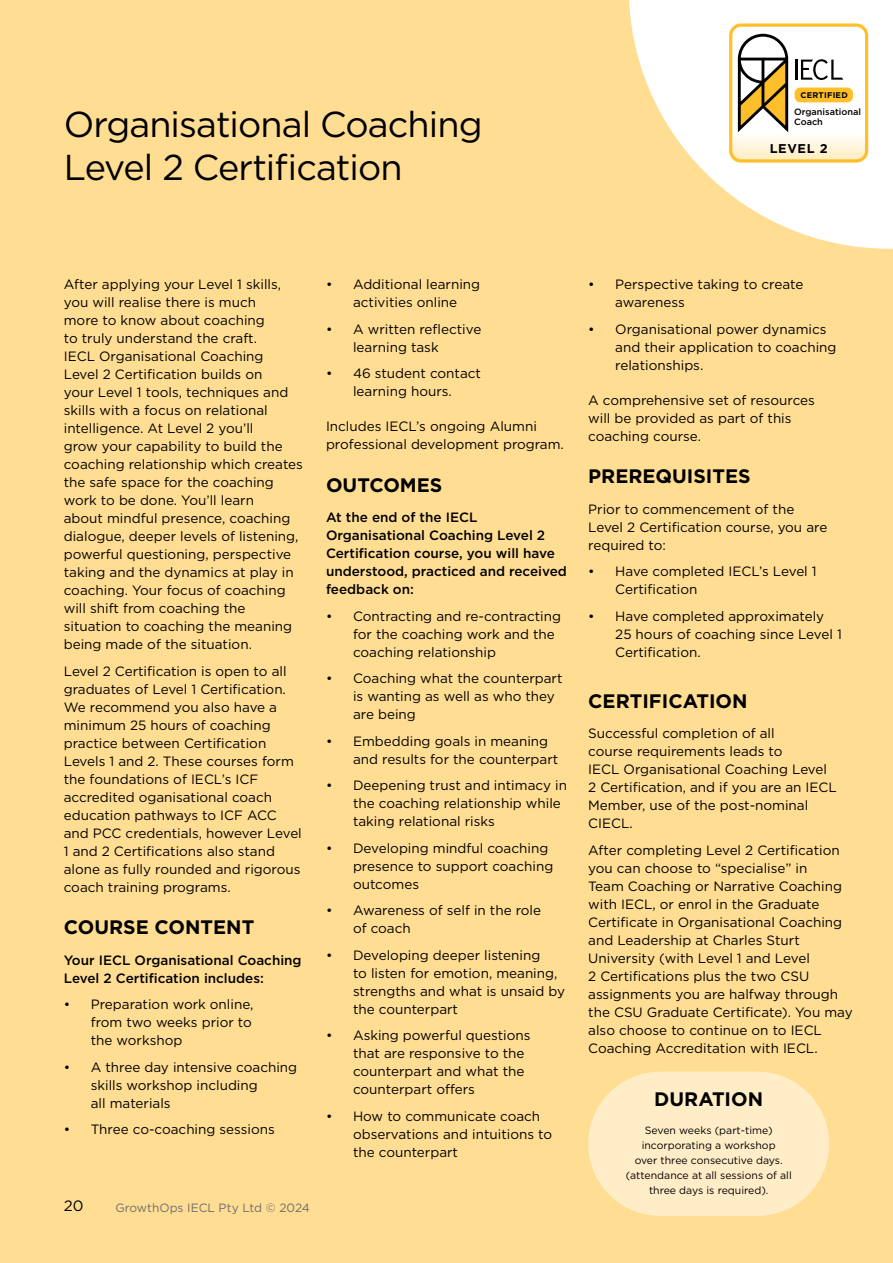
<style>
.page{position:relative;width:893px;height:1263px;background:#ffdd93}
.page>*{position:absolute;margin:0;border:0;box-sizing:border-box;transform-origin:0 0}
.t1{font:36px/43.2px "Gotham";letter-spacing:-.025em;color:#000}
.t2{font:700 19.5px "Gotham";color:#000}
.t3{font:15px "Gotham";color:#000}
.t4{font:13.5px/18px "Gotham";color:#000}
.t5{font:500 13.5px/18px "Gotham";color:#000}
.t6{font:700 12.75px "Gotham";letter-spacing:.05em;color:#000}
.t7{font:12px "Gotham";color:#6d6e71}
.t8{font:10.5px/15px "Gotham";color:#000;text-align:center}
.t9{font:500 9.15px/9.8px "Gotham";color:#000}
.t10{font:700 8.25px "Gotham";letter-spacing:.025em;color:#000}
</style>
<div class="page">
<svg style="left:629px;top:0;width:264px;height:249px;fill:#fff"></svg>
<div style="left:588px;top:1071px;width:241px;height:145px;background:#ffedc8;border-radius:72px"></div>
<svg style="left:729px;top:23px;width:139px;height:140px;background:#e7dcc0"></svg>
<div style="left:795px;top:88px;width:58px;height:14px;background:#febf2b;border-radius:6px"></div>
<h1 class="t1" style="left:64px;top:102px;width:420px">Organisational Coaching<br>Level 2 Certification</h1>
<p class="t10" style="left:800px;top:89px;width:49px">CERTIFIED</p>
<p class="t9" style="left:794px;top:107px;width:68px">Organisational<br>Coach</p>
<p class="t6" style="left:770px;top:140px;width:59px">LEVEL 2</p>
<p class="t4" style="left:64px;top:275px;width:241px">After applying your Level 1 skills, you will realise there is much<br>more to know about coaching<br>to truly understand the craft.<br>IECL Organisational Coaching<br>Level 2 Certification builds on<br>your Level 1 tools, techniques and skills with a focus on relational intelligence. At Level 2 you’ll<br>grow your capability to build the coaching relationship which creates the safe space for the coaching work to be done. You’ll learn<br>about mindful presence, coaching dialogue, deeper levels of listening, powerful questioning, perspective taking and the dynamics at play in coaching. Your focus of coaching will shift from coaching the situation to coaching the meaning being made of the situation.</p>
<p class="t4" style="left:64px;top:662px;width:240px">Level 2 Certification is open to all graduates of Level 1 Certification.<br>We recommend you also have a minimum 25 hours of coaching practice between Certification<br>Levels 1 and 2. These courses form the foundations of IECL’s ICF accredited oganisational coach education pathways to ICF ACC and PCC credentials, however Level<br>1 and 2 Certifications also stand alone as fully rounded and rigorous coach training programs.</p>
<h2 class="t2" style="left:64px;top:914px;width:192px">COURSE CONTENT</h2>
<p class="t5" style="left:64px;top:951px;width:239px">Your IECL Organisational Coaching<br>Level 2 Certification includes:</p>
<p class="t4" style="left:91px;top:995px;width:164px;text-align:justify;text-indent:-27px">• Preparation work online, from two weeks prior to the workshop</p>
<p class="t4" style="left:91px;top:1058px;width:208px;text-indent:-27px">• A three day intensive coaching skills workshop including<br>all materials</p>
<p class="t4" style="left:64px;top:1120px;width:213px">• Three co-coaching sessions</p>
<p class="t3" style="left:64px;top:1196px;width:21px">20</p>
<p class="t7" style="left:115px;top:1200px;width:196px">GrowthOps IECL Pty Ltd © 2024</p>
<p class="t4" style="left:326px;top:275px;width:156px;text-align:center">• Additional learning activities online</p>
<p class="t4" style="left:353px;top:320px;width:130px;text-indent:-27px">• A written reflective learning task</p>
<p class="t4" style="left:326px;top:364px;width:156px;text-align:center">• 46 student contact learning hours.</p>
<p class="t4" style="left:326px;top:417px;width:237px">Includes IECL’s ongoing Alumni professional development program.</p>
<h2 class="t2" style="left:326px;top:472px;width:118px">OUTCOMES</h2>
<p class="t5" style="left:326px;top:508px;width:242px">At the end of the IECL<br>Organisational Coaching Level 2<br>Certification course, you will have understood, practiced and received feedback on:</p>
<p class="t4" style="left:353px;top:607px;width:210px;text-indent:-27px">• Contracting and re-contracting for the coaching work and the coaching relationship</p>
<p class="t4" style="left:353px;top:669px;width:211px;text-indent:-27px">• Coaching what the counterpart is wanting as well as who they are being</p>
<p class="t4" style="left:353px;top:732px;width:207px;text-indent:-27px">• Embedding goals in meaning and results for the counterpart</p>
<p class="t4" style="left:353px;top:776px;width:215px;text-indent:-27px">• Deepening trust and intimacy in the coaching relationship while taking relational risks</p>
<p class="t4" style="left:353px;top:839px;width:202px;text-indent:-27px">• Developing mindful coaching presence to support coaching outcomes</p>
<p class="t4" style="left:353px;top:901px;width:190px;text-indent:-27px">• Awareness of self in the role of coach</p>
<p class="t4" style="left:353px;top:946px;width:214px;text-indent:-27px">• Developing deeper listening<br>to listen for emotion, meaning, strengths and what is unsaid by the counterpart</p>
<p class="t4" style="left:353px;top:1026px;width:179px;text-indent:-27px">• Asking powerful questions that are responsive to the counterpart and what the counterpart offers</p>
<p class="t4" style="left:353px;top:1107px;width:201px;text-indent:-27px">• How to communicate coach observations and intuitions to the counterpart</p>
<p class="t4" style="left:615px;top:275px;width:190px;text-indent:-27px">• Perspective taking to create awareness</p>
<p class="t4" style="left:615px;top:320px;width:223px;text-indent:-27px">• Organisational power dynamics and their application to coaching relationships.</p>
<p class="t4" style="left:588px;top:391px;width:228px">A comprehensive set of resources will be provided as part of this coaching course.</p>
<h2 class="t2" style="left:588px;top:463px;width:164px">PREREQUISITES</h2>
<p class="t4" style="left:588px;top:500px;width:241px">Prior to commencement of the<br>Level 2 Certification course, you are required to:</p>
<p class="t4" style="left:615px;top:562px;width:203px;text-indent:-27px">• Have completed IECL’s Level 1<br>Certification</p>
<p class="t4" style="left:615px;top:607px;width:228px;text-indent:-27px">• Have completed approximately<br>25 hours of coaching since Level 1<br>Certification.</p>
<h2 class="t2" style="left:588px;top:688px;width:161px">CERTIFICATION</h2>
<p class="t4" style="left:588px;top:724px;width:250px">Successful completion of all<br>course requirements leads to<br>IECL Organisational Coaching Level<br>2 Certification, and if you are an IECL<br>Member, use of the post‑nominal<br>CIECL.</p>
<p class="t4" style="left:588px;top:841px;width:266px">After completing Level 2 Certification you can choose to “specialise” in<br>Team Coaching or Narrative Coaching with IECL, or enrol in the Graduate Certificate in Organisational Coaching and Leadership at Charles Sturt University (with Level 1 and Level<br>2 Certifications plus the two CSU assignments you are halfway through the CSU Graduate Certificate). You may also choose to continue on to IECL Coaching Accreditation with IECL.</p>
<h2 class="t2" style="left:654px;top:1086px;width:110px">DURATION</h2>
<p class="t8" style="left:626px;top:1122px;width:168px">Seven weeks (part-time) incorporating a workshop<br>over three consecutive days. (attendance at all sessions of all three days is required).</p>
</div>
